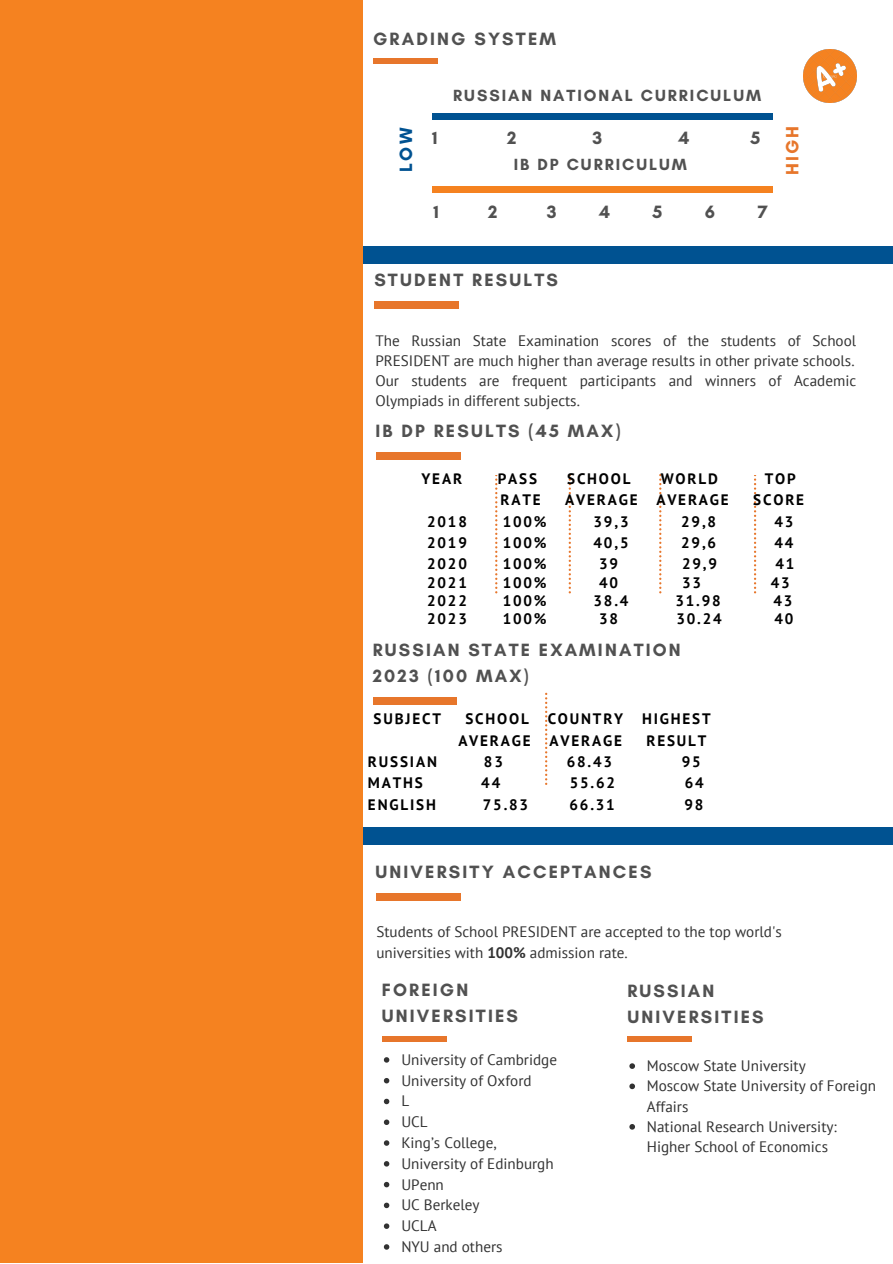
<style>
.page{position:relative;width:893px;height:1264px;background:#fff}
.page>*{position:absolute;margin:0;border:0;box-sizing:border-box;transform-origin:0 0}
.t1{font:700 18.15px/25.8px "Glacial Indifference";letter-spacing:.12em;color:#515151}
.t2{font:700 18.15px "Glacial Indifference";color:#e7762b}
.t3{font:700 18.15px "Glacial Indifference";color:#005291}
.t4{font:700 16.5px "Glacial Indifference";letter-spacing:.12em;color:#515151}
.t5{font:15.15px/20.2px "PT Sans";color:#323232}
.t6{font:700 15.15px "PT Sans";letter-spacing:.12em;color:#000}
.s1{font-weight:700}
</style>
<div class="page">
<div style="left:350px;top:246px;width:542px;height:17px;background:#005291"></div>
<div style="left:351px;top:827px;width:541px;height:17px;background:#005291"></div>
<div style="left:0;top:0;width:363px;height:1262px;background:#f58220"></div>
<div style="left:374px;top:58px;width:64px;height:6px;background:#e7762b"></div>
<img style="left:803px;top:49px;width:53px;height:53px">
<div style="left:432px;top:114px;width:341px;height:5px;background:#005291"></div>
<div style="left:432px;top:187px;width:341px;height:5px;background:#f58220"></div>
<div style="left:375px;top:301px;width:84px;height:7px;background:#e7762b"></div>
<div style="left:376px;top:452px;width:84px;height:7px;background:#e7762b"></div>
<svg style="left:495px;top:476px;width:2px;height:117px"></svg>
<svg style="left:568px;top:474px;width:3px;height:119px"></svg>
<svg style="left:659px;top:474px;width:2px;height:119px"></svg>
<svg style="left:754px;top:475px;width:2px;height:118px"></svg>
<div style="left:376px;top:893px;width:84px;height:7px;background:#e7762b"></div>
<svg style="left:629px;top:1063px;width:6px;height:5px"></svg>
<svg style="left:629px;top:1083px;width:6px;height:6px"></svg>
<svg style="left:629px;top:1124px;width:6px;height:5px"></svg>
<div style="left:382px;top:1036px;width:64px;height:5px;background:#e7762b"></div>
<svg style="left:384px;top:1057px;width:5px;height:5px"></svg>
<svg style="left:384px;top:1078px;width:5px;height:5px"></svg>
<svg style="left:384px;top:1098px;width:5px;height:6px"></svg>
<svg style="left:384px;top:1119px;width:5px;height:5px"></svg>
<svg style="left:384px;top:1140px;width:5px;height:5px"></svg>
<svg style="left:384px;top:1161px;width:5px;height:5px"></svg>
<svg style="left:384px;top:1181px;width:5px;height:6px"></svg>
<svg style="left:384px;top:1202px;width:5px;height:6px"></svg>
<svg style="left:384px;top:1223px;width:5px;height:5px"></svg>
<svg style="left:384px;top:1244px;width:5px;height:5px"></svg>
<div style="left:627px;top:1036px;width:64px;height:5px;background:#e7762b"></div>
<svg style="left:545px;top:692px;width:2px;height:93px"></svg>
<div style="left:373px;top:697px;width:84px;height:7px;background:#e7762b"></div>
<p class="t1" style="left:373px;top:25px;width:184px">GRADING SYSTEM</p>
<p class="t4" style="left:453px;top:85px;width:309px">RUSSIAN NATIONAL CURRICULUM</p>
<p class="t3" style="left:395px;top:172px;width:45px;rotate:-90deg">LOW</p>
<p class="t2" style="left:781px;top:175px;width:51px;rotate:-90deg">HIGH</p>
<p class="t1" style="left:432px;top:125px;width:7px">1</p>
<p class="t1" style="left:507px;top:125px;width:11px">2</p>
<p class="t1" style="left:592px;top:125px;width:11px">3</p>
<p class="t1" style="left:678px;top:125px;width:12px">4</p>
<p class="t4" style="left:513px;top:155px;width:175px">IB DP CURRICULUM</p>
<p class="t1" style="left:433px;top:198px;width:7px">1</p>
<p class="t1" style="left:488px;top:198px;width:11px">2</p>
<p class="t1" style="left:546px;top:198px;width:11px">3</p>
<p class="t1" style="left:599px;top:198px;width:12px">4</p>
<p class="t1" style="left:652px;top:198px;width:11px">5</p>
<p class="t1" style="left:705px;top:198px;width:12px">6</p>
<p class="t1" style="left:757px;top:198px;width:11px">7</p>
<p class="t1" style="left:750px;top:125px;width:11px">5</p>
<p class="t1" style="left:374px;top:267px;width:185px">STUDENT RESULTS</p>
<p class="t5" style="left:375px;top:330px;width:482px">The Russian State Examination scores of the students of School<br>PRESIDENT are much higher than average results in other private schools.</p>
<p class="t5" style="left:375px;top:370px;width:482px">Our students are frequent participants and winners of Academic<br>Olympiads in different subjects.</p>
<p class="t1" style="left:375px;top:418px;width:247px">IB DP RESULTS (45 MAX)</p>
<p class="t6" style="left:421px;top:468px;width:42px">YEAR</p>
<p class="t6" style="left:498px;top:468px;width:41px">PASS</p>
<p class="t6" style="left:567px;top:468px;width:65px">SCHOOL</p>
<p class="t6" style="left:660px;top:468px;width:59px">WORLD</p>
<p class="t6" style="left:764px;top:468px;width:33px">TOP</p>
<p class="t6" style="left:500px;top:490px;width:42px">RATE</p>
<p class="t6" style="left:565px;top:490px;width:165px">AVERAGE AVERAGE</p>
<p class="t6" style="left:753px;top:490px;width:52px">SCORE</p>
<p class="t6" style="left:427px;top:511px;width:41px">2018</p>
<p class="t6" style="left:502px;top:511px;width:45px">100%</p>
<p class="t6" style="left:593px;top:511px;width:36px">39,3</p>
<p class="t6" style="left:681px;top:511px;width:36px">29,8</p>
<p class="t6" style="left:774px;top:511px;width:20px">43</p>
<p class="t6" style="left:427px;top:532px;width:41px">2019</p>
<p class="t6" style="left:502px;top:532px;width:45px">100%</p>
<p class="t6" style="left:593px;top:532px;width:36px">40,5</p>
<p class="t6" style="left:681px;top:532px;width:36px">29,6</p>
<p class="t6" style="left:774px;top:532px;width:20px">44</p>
<p class="t6" style="left:427px;top:554px;width:41px">2020</p>
<p class="t6" style="left:502px;top:554px;width:45px">100%</p>
<p class="t6" style="left:599px;top:554px;width:20px">39</p>
<p class="t6" style="left:682px;top:554px;width:36px">29,9</p>
<p class="t6" style="left:775px;top:554px;width:20px">41</p>
<p class="t6" style="left:427px;top:572px;width:41px">2021</p>
<p class="t6" style="left:502px;top:572px;width:45px">100%</p>
<p class="t6" style="left:599px;top:572px;width:20px">40</p>
<p class="t6" style="left:682px;top:572px;width:20px">33</p>
<p class="t6" style="left:770px;top:572px;width:20px">43</p>
<p class="t6" style="left:427px;top:590px;width:41px">2022</p>
<p class="t6" style="left:502px;top:590px;width:45px">100%</p>
<p class="t6" style="left:593px;top:590px;width:36px">38.4</p>
<p class="t6" style="left:675px;top:590px;width:47px">31.98</p>
<p class="t6" style="left:773px;top:590px;width:20px">43</p>
<p class="t6" style="left:427px;top:609px;width:41px">2023</p>
<p class="t6" style="left:502px;top:609px;width:45px">100%</p>
<p class="t6" style="left:599px;top:609px;width:20px">38</p>
<p class="t6" style="left:676px;top:609px;width:47px">30.24</p>
<p class="t6" style="left:774px;top:609px;width:20px">40</p>
<p class="t1" style="left:373px;top:637px;width:309px">RUSSIAN STATE EXAMINATION<br>2023 (100 MAX)</p>
<p class="t6" style="left:373px;top:708px;width:69px">SUBJECT</p>
<p class="t6" style="left:465px;top:708px;width:247px">SCHOOL COUNTRY HIGHEST</p>
<p class="t6" style="left:458px;top:730px;width:165px">AVERAGE AVERAGE</p>
<p class="t6" style="left:646px;top:730px;width:61px">RESULT</p>
<p class="t6" style="left:368px;top:751px;width:70px">RUSSIAN</p>
<p class="t6" style="left:484px;top:751px;width:20px">83</p>
<p class="t6" style="left:567px;top:751px;width:47px">68.43</p>
<p class="t6" style="left:681px;top:751px;width:20px">95</p>
<p class="t6" style="left:368px;top:772px;width:56px">MATHS</p>
<p class="t6" style="left:481px;top:772px;width:20px">44</p>
<p class="t6" style="left:569px;top:772px;width:47px">55.62</p>
<p class="t6" style="left:684px;top:772px;width:20px">64</p>
<p class="t6" style="left:368px;top:794px;width:69px">ENGLISH</p>
<p class="t6" style="left:483px;top:794px;width:47px">75.83</p>
<p class="t6" style="left:569px;top:794px;width:47px">66.31</p>
<p class="t6" style="left:684px;top:794px;width:20px">98</p>
<p class="t1" style="left:375px;top:858px;width:277px">UNIVERSITY ACCEPTANCES</p>
<p class="t5" style="left:376px;top:921px;width:407px">Students of School PRESIDENT are accepted to the top world's universities with <span class="s1">100%</span> admission rate.</p>
<p class="t1" style="left:381px;top:977px;width:88px">FOREIGN</p>
<p class="t1" style="left:381px;top:1002px;width:138px">UNIVERSITIES</p>
<p class="t5" style="left:401px;top:1049px;width:157px">University of Cambridge</p>
<p class="t5" style="left:401px;top:1069px;width:132px">University of Oxford</p>
<p class="t5" style="left:401px;top:1090px;width:9px">L</p>
<p class="t5" style="left:401px;top:1111px;width:28px">UCL</p>
<p class="t5" style="left:401px;top:1132px;width:97px">King’s College,</p>
<p class="t5" style="left:401px;top:1152px;width:154px">University of Edinburgh</p>
<p class="t5" style="left:401px;top:1173px;width:44px">UPenn</p>
<p class="t5" style="left:401px;top:1194px;width:80px">UC Berkeley</p>
<p class="t5" style="left:401px;top:1215px;width:37px">UCLA</p>
<p class="t5" style="left:401px;top:1236px;width:103px">NYU and others</p>
<p class="t1" style="left:627px;top:977px;width:138px">RUSSIAN<br>UNIVERSITIES</p>
<p class="t5" style="left:646px;top:1055px;width:160px">Moscow State University</p>
<p class="t5" style="left:646px;top:1075px;width:231px">Moscow State University of Foreign<br>Affairs</p>
<p class="t5" style="left:646px;top:1116px;width:191px">National Research University:<br>Higher School of Economics</p>
</div>
